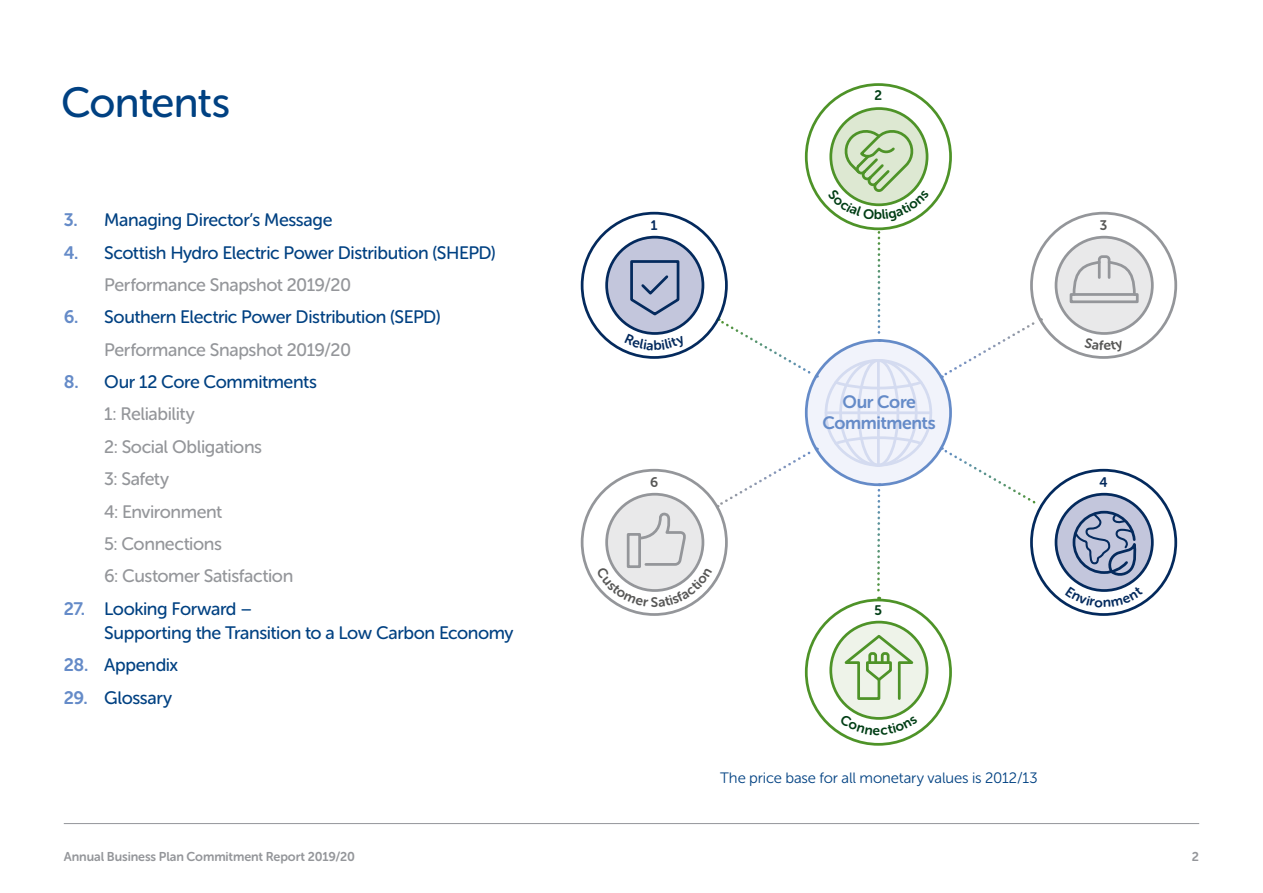
<style>
.page{position:relative;width:1263px;height:893px;background:#fff}
.page>*{position:absolute;margin:0;border:0;box-sizing:border-box;transform-origin:0 0}
.t1{font:42px "Museo Sans Rounded 500";letter-spacing:-.025em;color:#004182}
.t2{font:18px/32.4px "Museo Sans Rounded 500";letter-spacing:-.02em;color:#004182}
.t3{font:18px/32.4px "Museo Sans Rounded 500";letter-spacing:-.02em;color:#94969a}
.t4{font:17.85px/20.5px "Museo Sans Rounded 700";letter-spacing:-.02em;color:#658bc8;text-align:center}
.t5{font:15px "Museo Sans Rounded 300";letter-spacing:-.005em;color:#004182}
.t6{font:12.75px "Museo Sans Rounded 700";letter-spacing:-.005em;color:#94969a}
.s1{font-family:"Museo Sans Rounded 700";color:#658bc8}
.s2{color:#94969a}
.s3{color:#004182}
</style>
<div class="page">
<div style="left:806px;top:340px;width:144px;height:145px;background:#f1f3fb;border-radius:50%"></div>
<svg style="left:718px;top:318px;width:99px;height:61px"></svg>
<svg style="left:717px;top:446px;width:100px;height:62px"></svg>
<svg style="left:941px;top:317px;width:100px;height:61px"></svg>
<svg style="left:941px;top:447px;width:101px;height:62px"></svg>
<svg style="left:876px;top:483px;width:6px;height:116px"></svg>
<div style="left:805px;top:599px;width:147px;height:147px;border:3px solid #4e9328;border-radius:50%"></div>
<div style="left:1030px;top:212px;width:147px;height:147px;border:3px solid #94969a;border-radius:50%"></div>
<div style="left:581px;top:212px;width:147px;height:147px;border:3px solid #042a5d;border-radius:50%"></div>
<div style="left:607px;top:237px;width:96px;height:96px;background:#c3c6dc;border-radius:50%"></div>
<div style="left:605px;top:236px;width:99px;height:99px;border:3px solid #042a5d;border-radius:50%"></div>
<svg style="left:630px;top:260px;width:50px;height:56px"></svg>
<div style="left:1031px;top:470px;width:145px;height:144px;background:#fff;border-radius:50%"></div>
<div style="left:1030px;top:469px;width:147px;height:147px;border:3px solid #042a5d;border-radius:50%"></div>
<div style="left:581px;top:469px;width:147px;height:147px;border:3px solid #94969a;border-radius:50%"></div>
<div style="left:831px;top:109px;width:96px;height:96px;background:#dde8d2;border-radius:50%"></div>
<div style="left:1056px;top:237px;width:96px;height:96px;background:#e9e9ea;border-radius:50%"></div>
<div style="left:1055px;top:236px;width:99px;height:99px;border:3px solid #94969a;border-radius:50%"></div>
<div style="left:1070px;top:293px;width:69px;height:10px;border:3px solid #94969a"></div>
<svg style="left:1071px;top:255px;width:66px;height:42px"></svg>
<div style="left:1056px;top:494px;width:96px;height:96px;background:#c3c6dc;border-radius:50%"></div>
<div style="left:1055px;top:493px;width:99px;height:99px;border:3px solid #042a5d;border-radius:50%"></div>
<svg style="left:1071px;top:509px;width:69px;height:68px"></svg>
<div style="left:831px;top:622px;width:96px;height:96px;background:#eef3e9;border-radius:50%"></div>
<div style="left:829px;top:621px;width:99px;height:99px;border:3px solid #4e9328;border-radius:50%"></div>
<svg style="left:838px;top:633px;width:82px;height:68px"></svg>
<div style="left:607px;top:494px;width:96px;height:96px;background:#e9e9ea;border-radius:50%"></div>
<div style="left:825px;top:359px;width:107px;height:108px;border:3px solid #d4dbf0;border-radius:50%"></div>
<div style="left:839px;top:359px;width:78px;height:108px;border:3px solid #d4dbf0;border-radius:50%"></div>
<div style="left:857px;top:359px;width:42px;height:108px;border:3px solid #d4dbf0;border-radius:50%"></div>
<hr style="left:877px;top:360px;width:3px;height:105px;background:#d4dbf0">
<svg style="left:832px;top:379px;width:92px;height:12px"></svg>
<svg style="left:832px;top:435px;width:92px;height:12px"></svg>
<hr style="left:826px;top:411px;width:105px;height:3px;background:#d4dbf0">
<hr style="left:64px;top:823px;width:1135px;height:1px;background:#94969a">
<svg style="left:827px;top:126px;width:102px;height:216px"></svg>
<svg style="left:839px;top:714px;width:79px;height:21px"></svg>
<svg style="left:625px;top:334px;width:61px;height:16px"></svg>
<svg style="left:1065px;top:586px;width:78px;height:21px"></svg>
<svg style="left:596px;top:514px;width:116px;height:93px"></svg>
<h1 class="t1" style="left:61px;top:79px;width:171px">Contents</h1>
<p class="t2" style="left:64px;top:204px;width:270px"><span class="s1">3.</span> Managing Director’s Message</p>
<p class="t2" style="left:104px;top:236px;width:393px;text-indent:-40px"><span class="s1">4.</span> Scottish Hydro Electric Power Distribution (SHEPD)<br><span class="s2">Performance Snapshot 2019/20</span></p>
<p class="t2" style="left:104px;top:301px;width:338px;text-indent:-40px"><span class="s1">6.</span> Southern Electric Power Distribution (SEPD)<br><span class="s2">Performance Snapshot 2019/20</span></p>
<p class="t3" style="left:104px;top:366px;width:214px;text-indent:-40px"><span class="s1">8.</span> <span class="s3">Our 12 Core Commitments<br></span>1: Reliability<br>2: Social Obligations<br>3: Safety<br>4: Environment<br>5: Connections<br>6: Customer Satisfaction</p>
<p class="t2" style="left:104px;top:597px;width:411px;line-height:24px;text-indent:-40px"><span class="s1">27.</span> Looking Forward –<br>Supporting the Transition to a Low Carbon Economy</p>
<p class="t2" style="left:64px;top:649px;width:116px"><span class="s1">28.</span> Appendix</p>
<p class="t2" style="left:64px;top:681px;width:110px"><span class="s1">29.</span> Glossary</p>
<p class="t4" style="left:822px;top:392px;width:115px">Our Core<br>Commitments</p>
<p class="t5" style="left:720px;top:770px;width:319px">The price base for all monetary values is 2012/13</p>
<p class="t6" style="left:64px;top:849px;width:293px">Annual Business Plan Commitment Report 2019/20</p>
<p class="t6" style="left:1192px;top:849px;width:9px">2</p>
</div>
